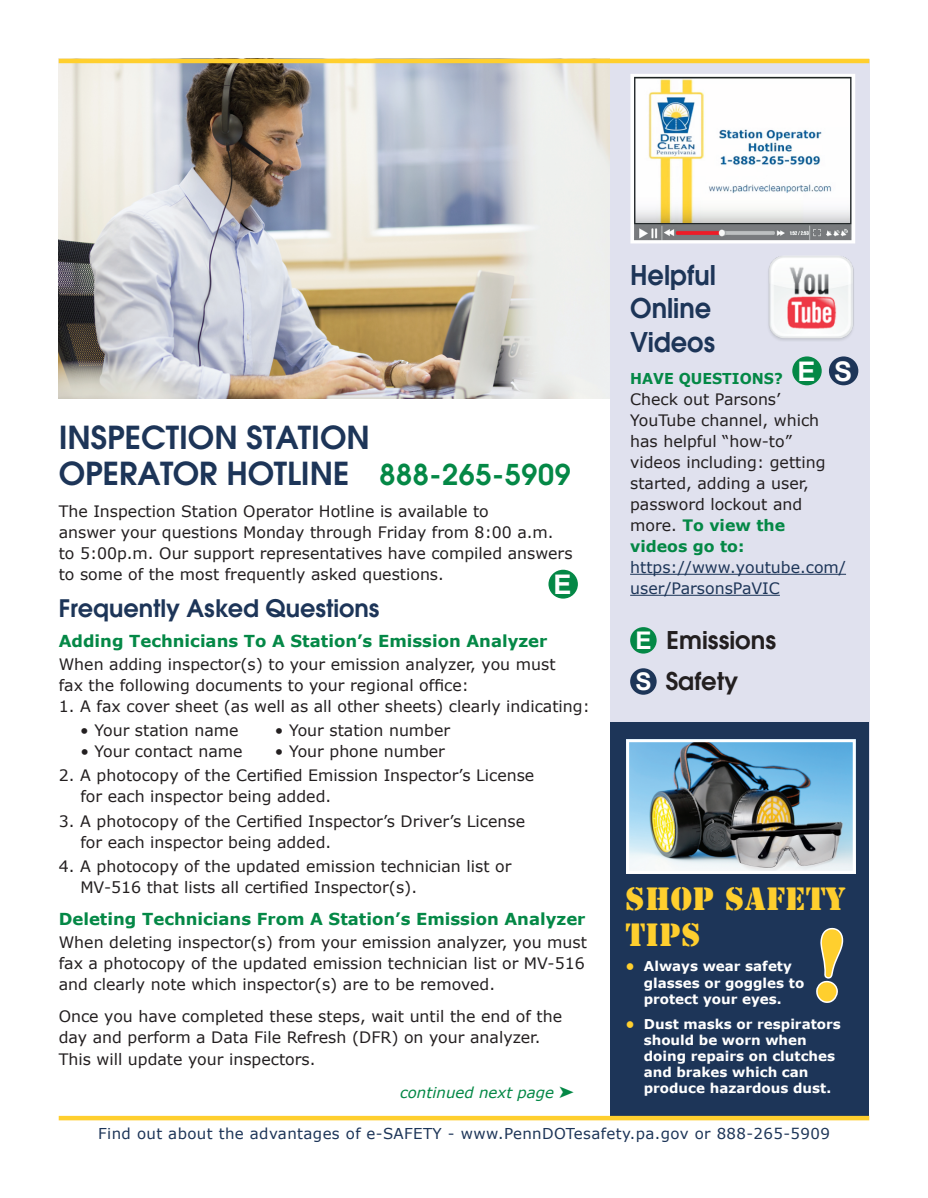
<style>
.page{position:relative;width:928px;height:1198px;background:#fff}
.page>*{position:absolute;margin:0;border:0;box-sizing:border-box;transform-origin:0 0}
.Large_Headlines{font:600 31.5px/35.2px "Avant Garde";color:#1d3558}
.Small_Subhead{font:30px/36px "Stamp";letter-spacing:.015em;color:#ffcf2e}
.Bodycopy{font:600 28.5px "Avant Garde";letter-spacing:.025em;color:#048846}
.Small_Subhead-2{font:600 27px "Avant Garde";color:#1d3558;scale:.95 1}
.Small_Subhead-3{font:700 27px "Arial";color:#fff}
.Small_Subhead-4{font:600 24.3px "Avant Garde";color:#231f20}
.Small_Subhead-5{font:700 24.3px "Arial";color:#fff}
.Small_Subhead-6{font:600 24px "Avant Garde";color:#1d3558}
.Small_Subhead-7{font:700 16.5px "Verdana";color:#048846}
.Small_Subhead-8{font:15.75px/21px "Verdana";color:#231f20}
.Bodycopy-2{font:15.75px/21px "Verdana";color:#231f20}
.Bodycopy-3{font:15px "Verdana";letter-spacing:.025em;color:#1d3558}
.Small_Subhead-9{font:italic 15px "Verdana";color:#048846}
.Bodycopy-4{font:700 15px "Verdana";color:#048846;scale:.95 1}
.Small_Subhead-10{font:700 13.5px/16.2px "Verdana";color:#fff}
.s1{font-weight:700;color:#048846}
.s2{color:#1d3558}
.s3{color:#ffcf2e}
</style>
<div class="page">
<div style="left:609px;top:59px;width:260px;height:760px;background:#e0e1ee"></div>
<hr style="left:630px;top:574px;width:215px;height:1px;background:#1d3558">
<hr style="left:630px;top:595px;width:149px;height:1px;background:#1d3558">
<img style="left:59px;top:63px;width:550px;height:335px">
<img style="left:634px;top:78px;width:217px;height:161px">
<div style="left:630px;top:74px;width:225px;height:169px;border:3px solid #fff"></div>
<div style="left:630px;top:627px;width:26px;height:26px;background:#048846;border-radius:50%"></div>
<div style="left:630px;top:668px;width:26px;height:26px;background:#1d3558;border-radius:50%"></div>
<hr style="left:59px;top:59px;width:810px;height:4px;background:#ffcf2e">
<div style="left:548px;top:569px;width:29px;height:29px;background:#048846;border-radius:50%"></div>
<div style="left:610px;top:722px;width:259px;height:397px;background:#1d3558"></div>
<div style="left:59px;top:1115px;width:810px;height:5px;background:#ffcf2e"></div>
<img style="left:768px;top:256px;width:86px;height:85px">
<div style="left:792px;top:356px;width:29px;height:29px;background:#048846;border-radius:50%"></div>
<div style="left:828px;top:356px;width:30px;height:29px;background:#1d3558;border-radius:50%"></div>
<img style="left:630px;top:743px;width:221px;height:126px">
<div style="left:626px;top:739px;width:229px;height:134px;border:3px solid #fff"></div>
<svg style="left:816px;top:927px;width:27px;height:76px"></svg>
<p class="Large_Headlines" style="left:59px;top:419px;width:312px">INSPECTION STATION<br>OPERATOR HOTLINE</p>
<p class="Small_Subhead-8" style="left:59px;top:500px;width:515px">The Inspection Station Operator Hotline is available to<br>answer your questions Monday through Friday from 8:00 a.m. to 5:00p.m. Our support representatives have compiled answers to some of the most frequently asked questions.</p>
<p class="Small_Subhead-6" style="left:59px;top:592px;width:322px">Frequently Asked Questions</p>
<p class="Small_Subhead-7" style="left:59px;top:630px;width:490px">Adding Technicians To A Station’s Emission Analyzer</p>
<p class="Small_Subhead-8" style="left:59px;top:653px;width:498px">When adding inspector(s) to your emission analyzer, you must fax the following documents to your regional office:</p>
<p class="Small_Subhead-8" style="left:59px;top:695px;width:532px">1. A fax cover sheet (as well as all other sheets) clearly indicating:</p>
<p class="Small_Subhead-8" style="left:80px;top:719px;width:160px">• Your station name</p>
<p class="Small_Subhead-8" style="left:275px;top:719px;width:177px">• Your station number</p>
<p class="Small_Subhead-8" style="left:80px;top:740px;width:164px">• Your contact name</p>
<p class="Small_Subhead-8" style="left:275px;top:740px;width:172px">• Your phone number</p>
<p class="Small_Subhead-8" style="left:80px;top:764px;width:455px;text-indent:-22px">2. A photocopy of the Certified Emission Inspector’s License for each inspector being added.</p>
<p class="Small_Subhead-8" style="left:80px;top:809px;width:446px;text-indent:-22px">3. A photocopy of the Certified Inspector’s Driver’s License for each inspector being added.</p>
<p class="Small_Subhead-8" style="left:80px;top:855px;width:432px;text-indent:-22px">4. A photocopy of the updated emission technician list or<br>MV-516 that lists all certified Inspector(s).</p>
<p class="Small_Subhead-7" style="left:59px;top:908px;width:528px">Deleting Technicians From A Station’s Emission Analyzer</p>
<p class="Small_Subhead-8" style="left:59px;top:931px;width:529px">When deleting inspector(s) from your emission analyzer, you must fax a photocopy of the updated emission technician list or MV-516 and clearly note which inspector(s) are to be removed.</p>
<p class="Small_Subhead-8" style="left:59px;top:1004px;width:505px">Once you have completed these steps, wait until the end of the day and perform a Data File Refresh (DFR) on your analyzer.</p>
<p class="Small_Subhead-8" style="left:59px;top:1048px;width:258px">This will update your inspectors.</p>
<p class="Bodycopy" style="left:379px;top:456px;width:193px">888-265-5909</p>
<p class="Small_Subhead-3" style="left:553px;top:566px;width:20px">E</p>
<p class="Small_Subhead-9" style="left:400px;top:1083px;width:156px">continued next page</p>
<p class="Small_Subhead-2" style="left:630px;top:257px;width:92px">Helpful</p>
<p class="Small_Subhead-2" style="left:630px;top:291px;width:87px">Online</p>
<p class="Small_Subhead-2" style="left:630px;top:324px;width:91px">Videos</p>
<p class="Bodycopy-4" style="left:630px;top:369px;width:162px">HAVE QUESTIONS?</p>
<p class="Bodycopy-2" style="left:630px;top:388px;width:217px">Check out Parsons’<br>YouTube channel, which has helpful “how-to” videos including: getting started, adding a user, password lockout and more. <span class="s1">To view the videos go to: </span><span class="s2">https://www.youtube.com/ user/ParsonsPaVIC</span></p>
<p class="Small_Subhead-3" style="left:797px;top:353px;width:20px">E</p>
<p class="Small_Subhead-3" style="left:834px;top:353px;width:20px">S</p>
<p class="Small_Subhead-5" style="left:635px;top:624px;width:18px">E</p>
<p class="Small_Subhead-5" style="left:635px;top:666px;width:18px">S</p>
<p class="Small_Subhead-4" style="left:666px;top:624px;width:111px">Emissions</p>
<p class="Small_Subhead-4" style="left:665px;top:665px;width:74px">Safety</p>
<p class="Small_Subhead" style="left:625px;top:880px;width:222px">SHOP SAFETY<br>TIPS</p>
<p class="Small_Subhead-10" style="left:643px;top:957px;width:162px;text-indent:-18px"><span class="s3">•</span> Always wear safety glasses or goggles to protect your eyes.</p>
<p class="Small_Subhead-10" style="left:643px;top:1015px;width:199px;text-indent:-18px"><span class="s3">•</span> Dust masks or respirators should be worn when doing repairs on clutches and brakes which can produce hazardous dust.</p>
<p class="Bodycopy-3" style="left:98px;top:1124px;width:733px">Find out about the advantages of e-SAFETY - www.PennDOTesafety.pa.gov or 888-265-5909</p>
</div>
